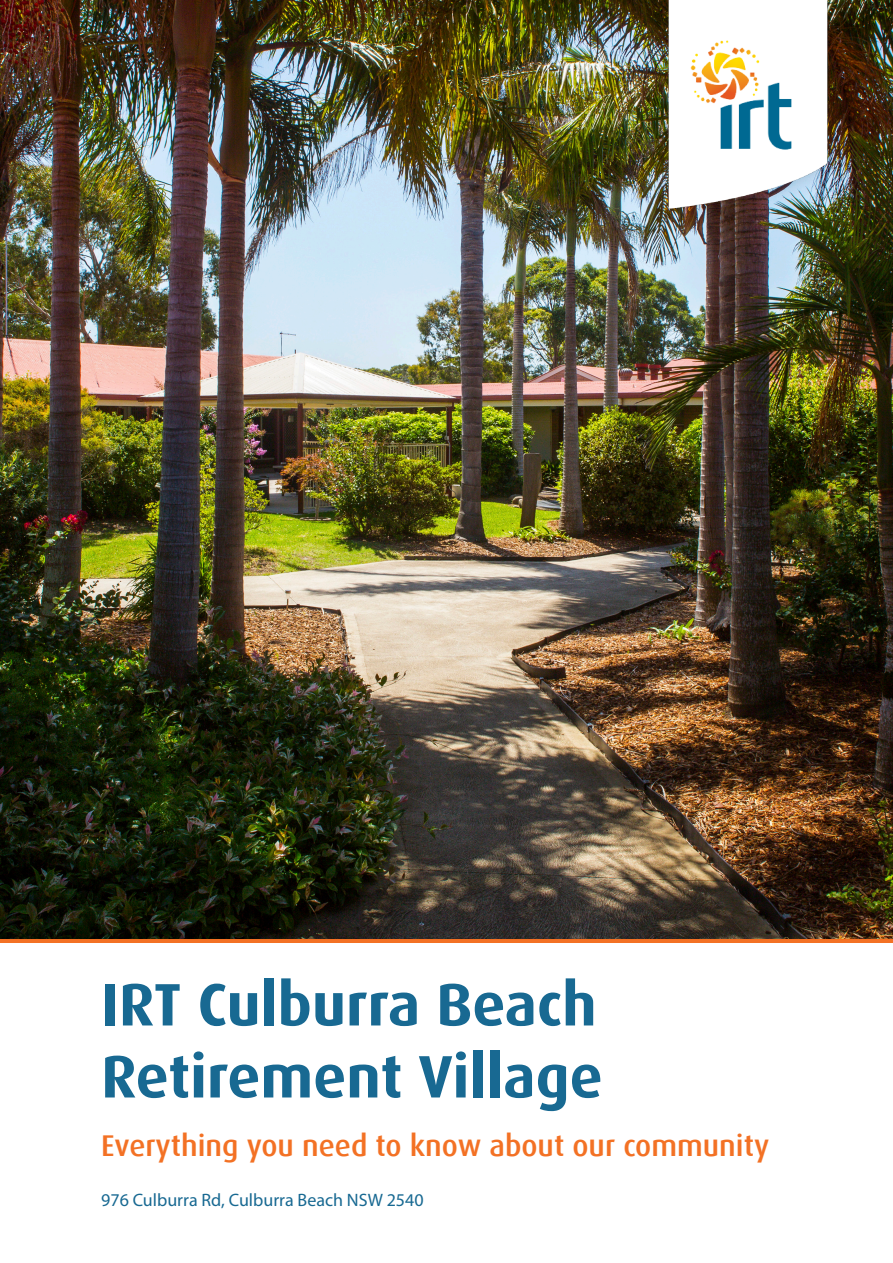
<style>
.page{position:relative;width:893px;height:1263px;background:#fff}
.page>*{position:absolute;margin:0;border:0;box-sizing:border-box;transform-origin:0 0}
.t1{font:700 60px/72px "Dax";color:#186992}
.t2{font:500 30px "Dax";color:#f37124}
.t3{font:18px "Myriad Pro";color:#186992}
</style>
<div class="page">
<img style="left:0;top:0;width:893px;height:939px">
<img style="left:655px;top:0;width:186px;height:224px">
<hr style="left:0;top:939px;width:893px;height:3px;background:#f37124">
<h1 class="t1" style="left:101px;top:969px;width:503px">IRT Culburra Beach<br>Retirement Village</h1>
<p class="t2" style="left:101px;top:1129px;width:669px">Everything you need to know about our community</p>
<p class="t3" style="left:101px;top:1189px;width:324px">976 Culburra Rd, Culburra Beach NSW 2540</p>
</div>
